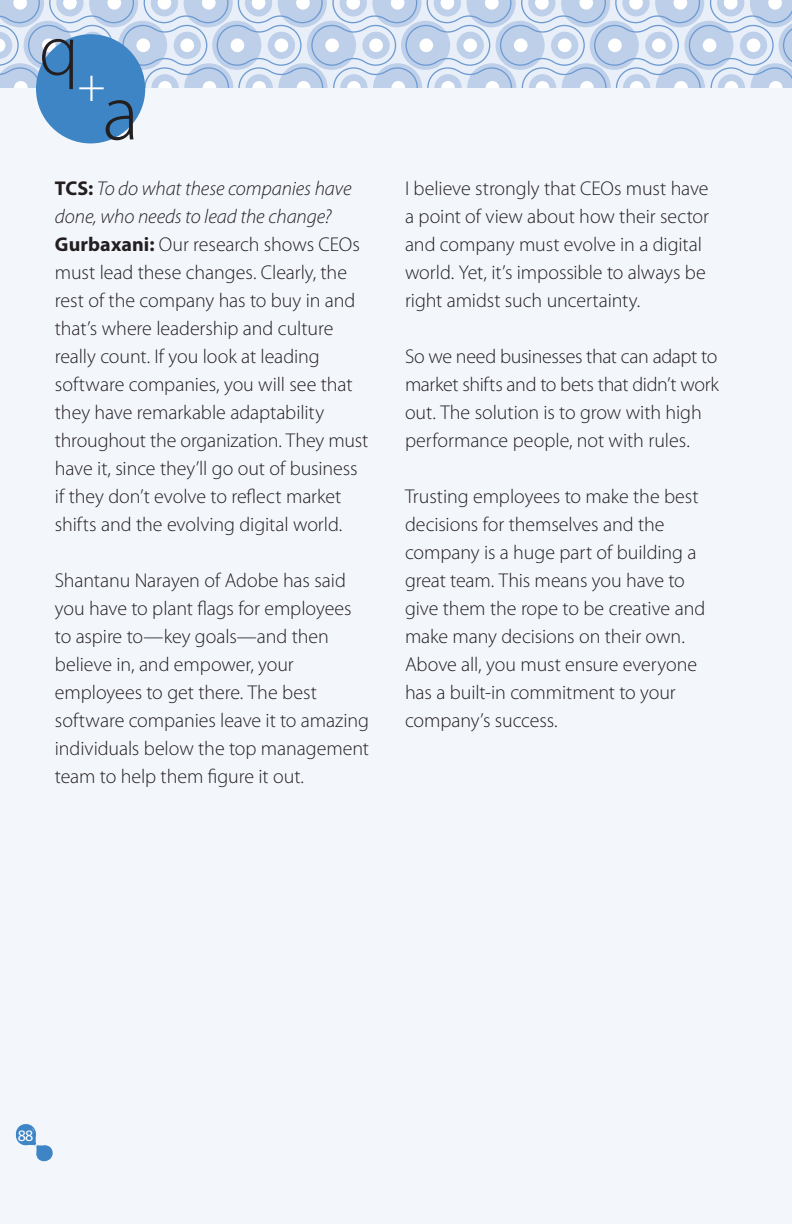
<style>
.page{position:relative;width:792px;height:1224px;background:#f3f6fb}
.page>*{position:absolute;margin:0;border:0;box-sizing:border-box;transform-origin:0 0}
.t1{font:300 80px "Myriad Pro";color:#231f20}
.t2{font:300 73px "Myriad Pro";color:#231f20}
.t3{font:300 20px/28px "Myriad Pro";letter-spacing:-.005em;color:#231f20}
.t4{font:16px "Myriad Pro";color:#fff}
.s1{font-weight:700}
.s2{font-style:italic}
</style>
<div class="page">
<svg style="left:0;top:0;width:792px;height:88px"></svg>
<div style="left:36px;top:34px;width:109px;height:109px;background:#3e85c5;border-radius:50%"></div>
<svg style="left:16px;top:1124px;width:37px;height:38px"></svg>
<h2 class="t2" style="left:39px;top:6px;width:68px">q<sub>+</sub></h2>
<h1 class="t1" style="left:102px;top:65px;width:38px">a</h1>
<p class="t3" style="left:55px;top:174px;width:315px"><span class="s1">TCS:</span> <span class="s2">To do what these companies have done, who needs to lead the change?<br></span><span class="s1">Gurbaxani:</span> Our research shows CEOs must lead these changes. Clearly, the rest of the company has to buy in and that’s where leadership and culture really count. If you look at leading software companies, you will see that they have remarkable adaptability throughout the organization. They must have it, since they’ll go out of business if they don’t evolve to reflect market shifts and the evolving digital world.</p>
<p class="t3" style="left:55px;top:566px;width:316px">Shantanu Narayen of Adobe has said you have to plant flags for employees to aspire to—key goals—and then believe in, and empower, your employees to get there. The best software companies leave it to amazing individuals below the top management team to help them figure it out.</p>
<p class="t3" style="left:405px;top:174px;width:306px">I believe strongly that CEOs must have a point of view about how their sector and company must evolve in a digital world. Yet, it’s impossible to always be right amidst such uncertainty.</p>
<p class="t3" style="left:405px;top:342px;width:315px">So we need businesses that can adapt to market shifts and to bets that didn’t work out. The solution is to grow with high performance people, not with rules.</p>
<p class="t3" style="left:405px;top:482px;width:302px">Trusting employees to make the best decisions for themselves and the company is a huge part of building a great team. This means you have to give them the rope to be creative and make many decisions on their own.<br>Above all, you must ensure everyone has a built-in commitment to your company’s success.</p>
<p class="t4" style="left:19px;top:1124px;width:18px">88</p>
</div>
